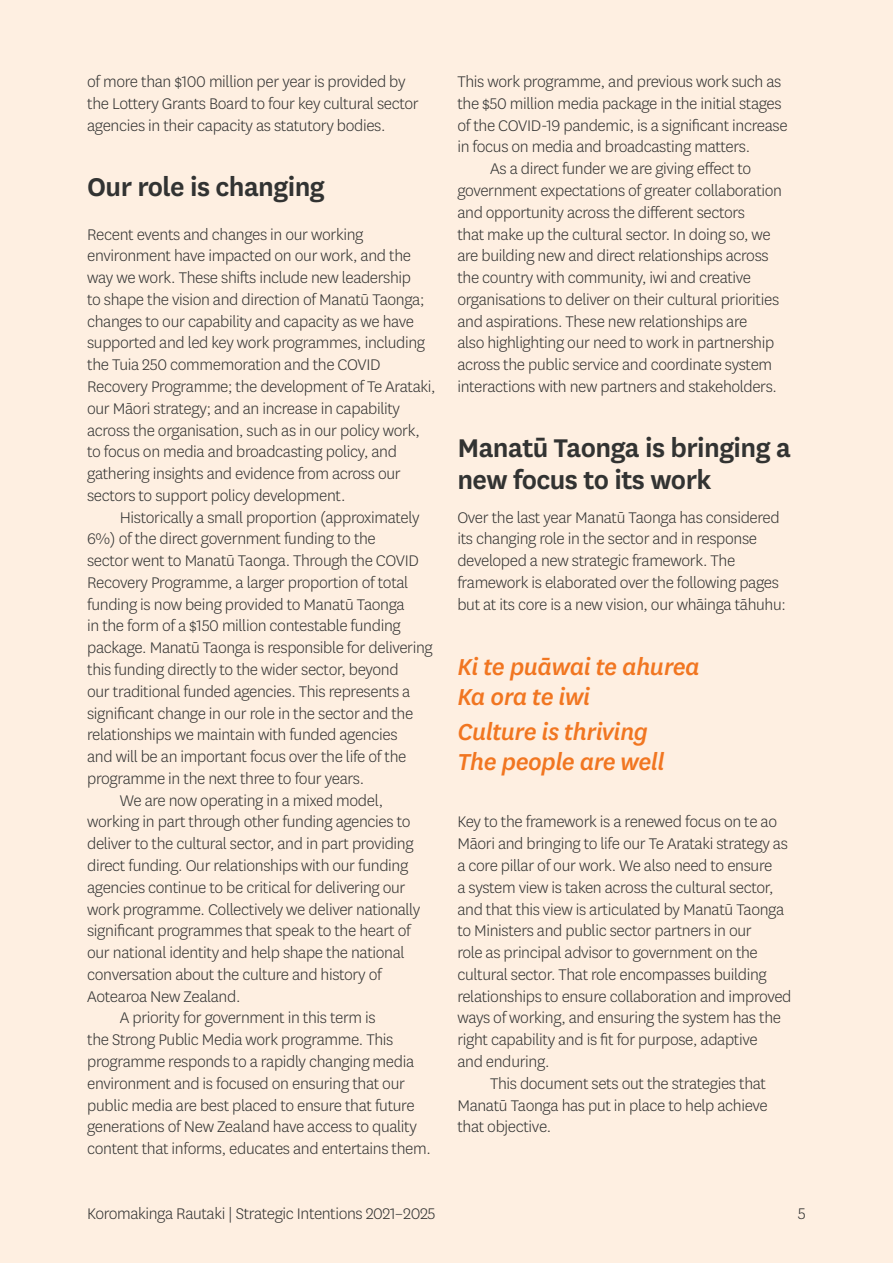
<style>
.page{position:relative;width:893px;height:1263px;background:#feefe1}
.page>*{position:absolute;margin:0;border:0;box-sizing:border-box;transform-origin:0 0}
.H3_-_20pt_semibold{font:600 30px/32.1px "National";letter-spacing:-.02em;color:#323332}
.H3_-_20pt_semibold_s{font:600 30px "National";letter-spacing:-.02em;color:#323332}
.P_-_large_space_afte{font:italic 500 27px/29.8px "National";letter-spacing:-.02em;color:#f17621}
.P_-_large{font:italic 500 27px/29.8px "National";letter-spacing:-.02em;color:#f17621}
.P_-_indent{font:300 18px/21.8px "National";letter-spacing:-.02em;color:#323332}
.P_-_first{font:300 18px/21.8px "National";letter-spacing:-.02em;color:#323332}
.P_-_indent_space_aft{font:300 18px/21.8px "National";letter-spacing:-.02em;color:#323332}
.P_-_space_after{font:300 18px/21.8px "National";letter-spacing:-.02em;color:#323332}
</style>
<div class="page">
<p class="P_-_space_after" style="left:87px;top:70px;width:333px">of more than $100 million per year is provided by the Lottery Grants Board to four key cultural sector agencies in their capacity as statutory bodies.</p>
<h1 class="H3_-_20pt_semibold_s" style="left:87px;top:166px;width:239px">Our role is changing</h1>
<p class="P_-_first" style="left:87px;top:223px;width:350px">Recent events and changes in our working environment have impacted on our work, and the way we work. These shifts include new leadership<br>to shape the vision and direction of Manatū Taonga; changes to our capability and capacity as we have supported and led key work programmes, including the Tuia 250 commemoration and the COVID Recovery Programme; the development of Te Arataki, our Māori strategy; and an increase in capability across the organisation, such as in our policy work, to focus on media and broadcasting policy, and gathering insights and evidence from across our sectors to support policy development.</p>
<p class="P_-_indent" style="left:87px;top:506px;width:347px;text-indent:33px">Historically a small proportion (approximately 6%) of the direct government funding to the<br>sector went to Manatū Taonga. Through the COVID Recovery Programme, a larger proportion of total funding is now being provided to Manatū Taonga<br>in the form of a $150 million contestable funding package. Manatū Taonga is responsible for delivering this funding directly to the wider sector, beyond<br>our traditional funded agencies. This represents a significant change in our role in the sector and the relationships we maintain with funded agencies<br>and will be an important focus over the life of the programme in the next three to four years.</p>
<p class="P_-_indent" style="left:87px;top:789px;width:335px;text-indent:33px">We are now operating in a mixed model, working in part through other funding agencies to deliver to the cultural sector, and in part providing direct funding. Our relationships with our funding agencies continue to be critical for delivering our work programme. Collectively we deliver nationally significant programmes that speak to the heart of our national identity and help shape the national conversation about the culture and history of Aotearoa New Zealand.</p>
<p class="P_-_indent" style="left:87px;top:1006px;width:345px;text-indent:33px">A priority for government in this term is<br>the Strong Public Media work programme. This programme responds to a rapidly changing media environment and is focused on ensuring that our public media are best placed to ensure that future generations of New Zealand have access to quality content that informs, educates and entertains them.</p>
<p class="P_-_indent" style="left:457px;top:70px;width:332px">This work programme, and previous work such as the $50 million media package in the initial stages of the COVID-19 pandemic, is a significant increase in focus on media and broadcasting matters.</p>
<p class="P_-_indent_space_aft" style="left:457px;top:157px;width:326px;text-indent:33px">As a direct funder we are giving effect to government expectations of greater collaboration and opportunity across the different sectors<br>that make up the cultural sector. In doing so, we are building new and direct relationships across the country with community, iwi and creative organisations to deliver on their cultural priorities and aspirations. These new relationships are<br>also highlighting our need to work in partnership across the public service and coordinate system interactions with new partners and stakeholders.</p>
<h1 class="H3_-_20pt_semibold" style="left:457px;top:430px;width:335px">Manatū Taonga is bringing a new focus to its work</h1>
<p class="P_-_space_after" style="left:457px;top:506px;width:330px">Over the last year Manatū Taonga has considered its changing role in the sector and in response developed a new strategic framework. The framework is elaborated over the following pages but at its core is a new vision, our whāinga tāhuhu:</p>
<p class="P_-_large" style="left:457px;top:651px;width:244px">Ki te puāwai te ahurea<br>Ka ora te iwi</p>
<p class="P_-_large_space_afte" style="left:457px;top:716px;width:209px">Culture is thriving<br>The people are well</p>
<p class="P_-_first" style="left:457px;top:810px;width:336px">Key to the framework is a renewed focus on te ao Māori and bringing to life our Te Arataki strategy as a core pillar of our work. We also need to ensure<br>a system view is taken across the cultural sector, and that this view is articulated by Manatū Taonga to Ministers and public sector partners in our<br>role as principal advisor to government on the cultural sector. That role encompasses building relationships to ensure collaboration and improved ways of working, and ensuring the system has the right capability and is fit for purpose, adaptive<br>and enduring.</p>
<p class="P_-_indent" style="left:457px;top:1072px;width:312px;text-align:justify;text-indent:33px">This document sets out the strategies that Manatū Taonga has put in place to help achieve that objective.</p>
<p class="P_-_indent" style="left:87px;top:1202px;width:350px">Koromakinga Rautaki | Strategic Intentions 2021–2025</p>
<p class="P_-_indent" style="left:798px;top:1202px;width:9px">5</p>
</div>
